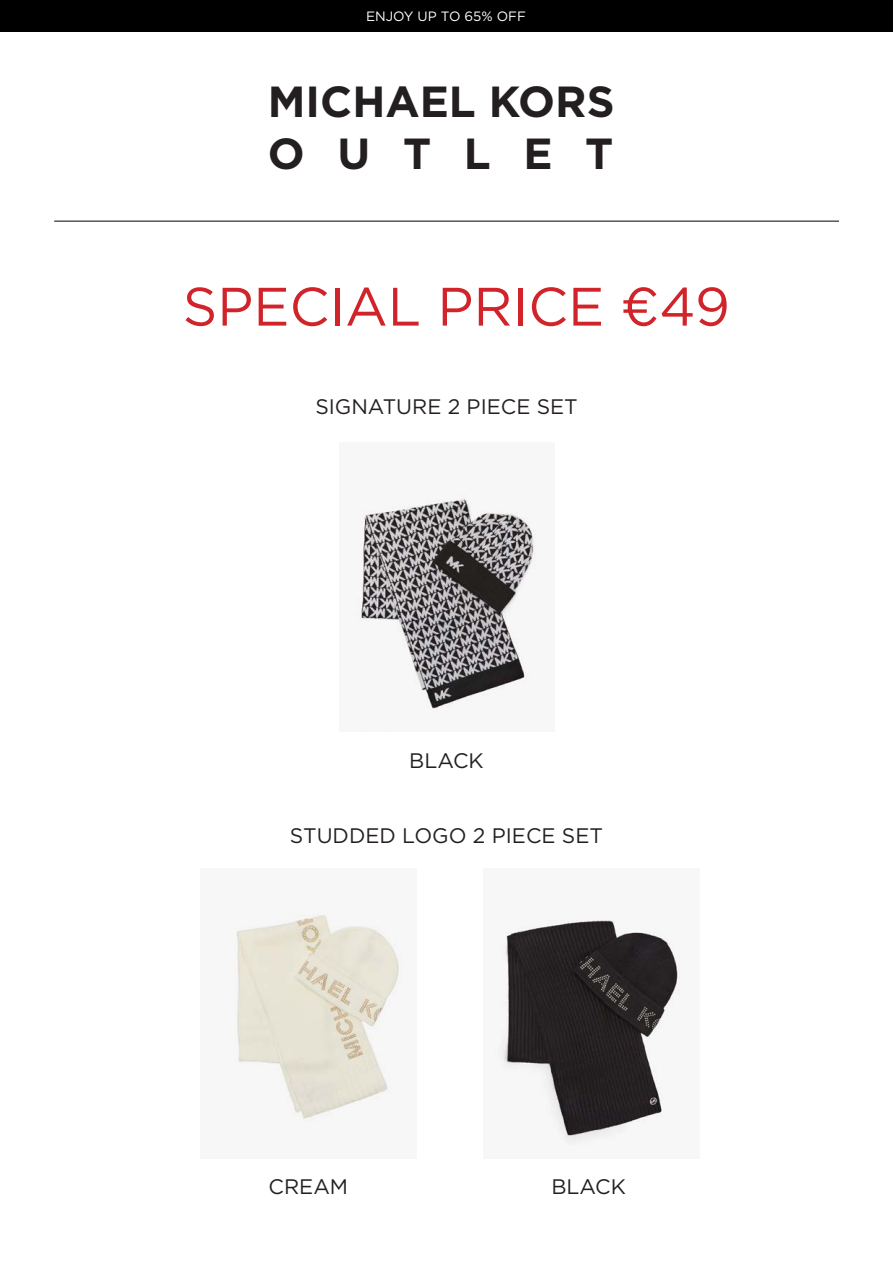
<style>
.page{position:relative;width:893px;height:1263px;background:#fff}
.page>*{position:absolute;margin:0;border:0;box-sizing:border-box;transform-origin:0 0}
.t1{font:54px "Gotham";color:#d1232a}
.t2{font:700 43.5px "Gotham";color:#231f20}
.t3{font:21px "Gotham";color:#231f20}
.t4{font:13.5px "Gotham";color:#fff}
</style>
<div class="page">
<div style="left:0;top:0;width:893px;height:32px;background:#000"></div>
<hr style="left:54px;top:221px;width:785px;height:1px;background:#000">
<img style="left:499px;top:914px;width:181px;height:231px">
<img style="left:234px;top:914px;width:169px;height:209px">
<img style="left:356px;top:494px;width:180px;height:238px">
<p class="t4" style="left:366px;top:8px;width:161px">ENJOY UP TO 65% OFF</p>
<p class="t2" style="left:268px;top:72px;width:348px">MICHAEL KORS</p>
<p class="t2" style="left:268px;top:125px;width:347px">OUTLET</p>
<p class="t1" style="left:183px;top:272px;width:549px">SPECIAL PRICE €49</p>
<p class="t3" style="left:315px;top:393px;width:264px">SIGNATURE 2 PIECE SET</p>
<p class="t3" style="left:409px;top:747px;width:76px">BLACK</p>
<p class="t3" style="left:290px;top:822px;width:315px">STUDDED LOGO 2 PIECE SET</p>
<p class="t3" style="left:269px;top:1173px;width:81px">CREAM</p>
<p class="t3" style="left:551px;top:1173px;width:76px">BLACK</p>
</div>
